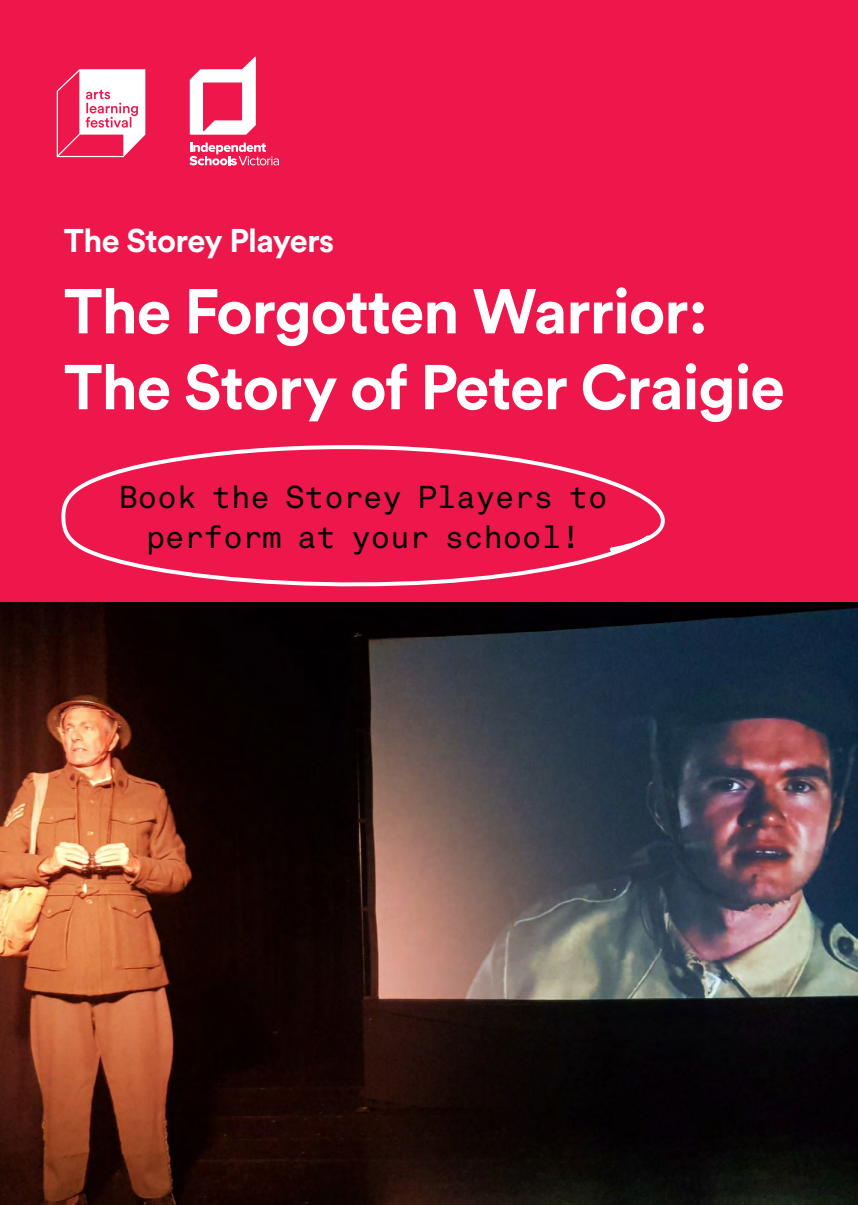
<style>
.page{position:relative;width:858px;height:1205px;background:#fff}
.page>*{position:absolute;margin:0;border:0;box-sizing:border-box;transform-origin:0 0}
.t1{font:700 62.5px/76px "Circular Std";letter-spacing:-.02em;color:#fff}
.t2{font:700 32.5px "Circular Std";letter-spacing:-.02em;color:#fff}
.t3{font:31.25px/40px "Akkurat Std Mono";color:#000;text-align:center}
</style>
<div class="page">
<div style="left:0;top:0;width:857px;height:602px;background:#ed174c"></div>
<img style="left:0;top:602px;width:857px;height:603px">
<svg style="left:57px;top:69px;width:88px;height:88px"></svg>
<svg style="left:190px;top:57px;width:66px;height:78px"></svg>
<svg style="left:189px;top:143px;width:90px;height:22px"></svg>
<svg style="left:61px;top:445px;width:604px;height:142px"></svg>
<p class="t2" style="left:64px;top:220px;width:272px">The Storey Players</p>
<p class="t1" style="left:64px;top:272px;width:722px">The Forgotten Warrior:<br>The Story of Peter Craigie</p>
<p class="t3" style="left:119px;top:477px;width:490px">Book the Storey Players to perform at your school!</p>
</div>
